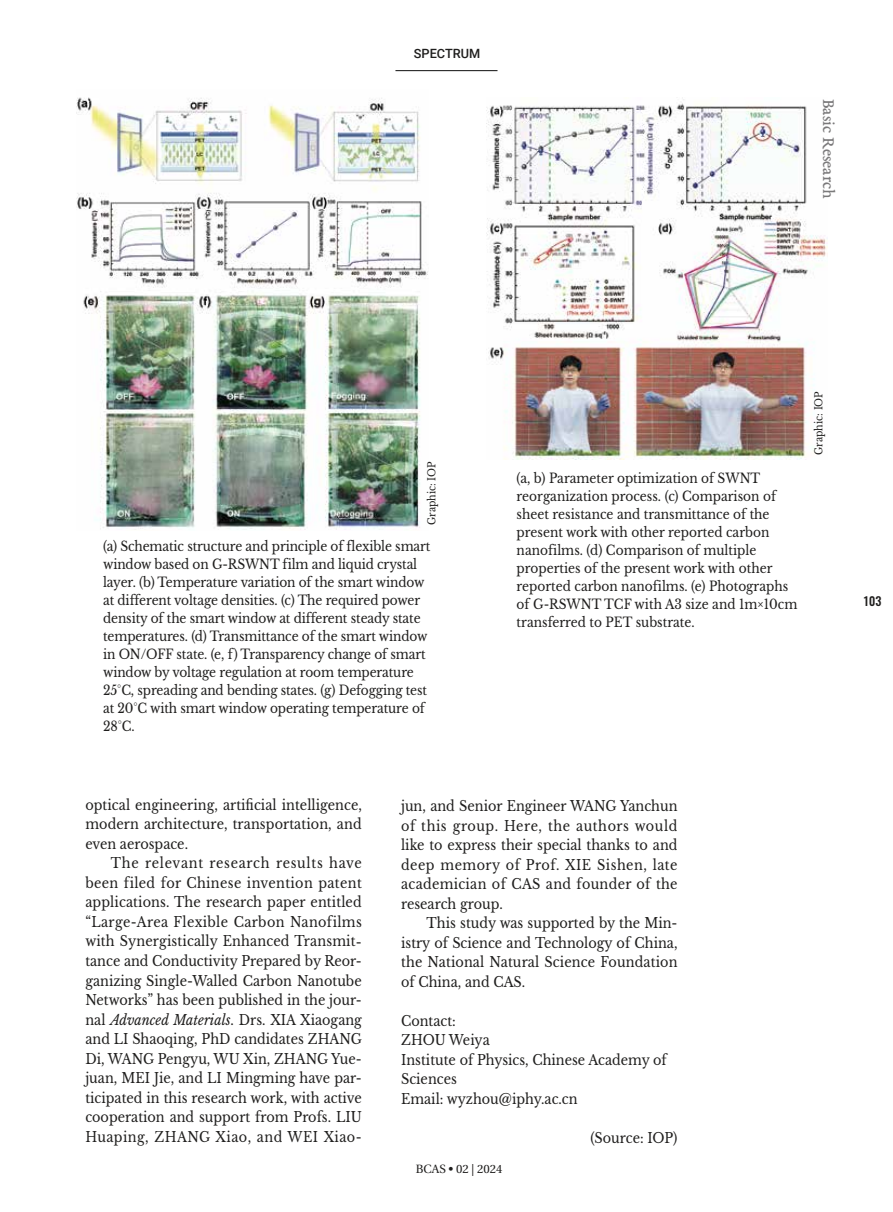
<style>
.page{position:relative;width:893px;height:1212px;background:#fff}
.page>*{position:absolute;margin:0;border:0;box-sizing:border-box;transform-origin:0 0}
.t1{font:18px "EB Garamond 08";color:#7b7a7b}
.t2{font:14.25px/19.5px "Libre Baskerville";color:#1f1e1d;text-align:justify;scale:.9 1}
.t3{font:13.5px/18px "Libre Baskerville";letter-spacing:-.01em;color:#1f1e1d;scale:.9 1}
.t4{font:500 12.75px "Roboto";color:#1f1e1d}
.t5{font:12px "Linguistics Pro";color:#1f1e1d}
.t6{font:500 12px "Oswald";color:#1f1e1d}
.t7{font:10.5px "Libre Baskerville";color:#1f1e1d;scale:.9 1}
.s1{font-style:italic}
</style>
<div class="page">
<hr style="left:395px;top:70px;width:102px;height:1px;background:#000">
<img style="left:77px;top:97px;width:351px;height:433px">
<img style="left:486px;top:97px;width:341px;height:362px">
<p class="t4" style="left:414px;top:44px;width:68px">SPECTRUM</p>
<p class="t1" style="left:841px;top:99px;width:101px;rotate:90deg">Basic Research</p>
<p class="t7" style="left:425px;top:525px;width:72px;rotate:-90deg">Graphic: IOP</p>
<p class="t3" style="left:103px;top:537px;width:365px">(a) Schematic structure and principle of flexible smart window based on G-RSWNT film and liquid crystal layer. (b) Temperature variation of the smart window at different voltage densities. (c) The required power density of the smart window at different steady state temperatures. (d) Transmittance of the smart window in ON/OFF state. (e, f) Transparency change of smart window by voltage regulation at room temperature 25°C, spreading and bending states. (g) Defogging test at 20°C with smart window operating temperature of 28°C.</p>
<p class="t3" style="left:517px;top:469px;width:313px">(a, b) Parameter optimization of SWNT reorganization process. (c) Comparison of sheet resistance and transmittance of the present work with other reported carbon nanofilms. (d) Comparison of multiple properties of the present work with other reported carbon nanofilms. (e) Photographs of G-RSWNT TCF with A3 size and 1m×10cm transferred to PET substrate.</p>
<p class="t7" style="left:812px;top:455px;width:72px;rotate:-90deg">Graphic: IOP</p>
<p class="t2" style="left:85px;top:795px;width:309px">optical engineering, artificial intelligence, modern architecture, transportation, and even aerospace.</p>
<p class="t2" style="left:85px;top:853px;width:309px;text-indent:26px">The relevant research results have been filed for Chinese invention patent applications. The research paper entitled “Large-Area Flexible Carbon Nanofilms with Synergistically Enhanced Transmit&shy;tance and Conductivity Prepared by Reor&shy;ganizing Single-Walled Carbon Nanotube Networks” has been published in the jour&shy;nal <span class="s1">Advanced Materials</span>. Drs. XIA Xiaogang and LI Shaoqing, PhD candidates ZHANG Di, WANG Pengyu, WU Xin, ZHANG Yue&shy;juan, MEI Jie, and LI Mingming have par&shy;ticipated in this research work, with active cooperation and support from Profs. LIU Huaping, ZHANG Xiao, and WEI Xiao-</p>
<p class="t2" style="left:401px;top:796px;width:309px">jun, and Senior Engineer WANG Yanchun of this group. Here, the authors would like to express their special thanks to and deep memory of Prof. XIE Sishen, late academician of CAS and founder of the research group.</p>
<p class="t2" style="left:401px;top:913px;width:309px;text-indent:26px">This study was supported by the Min&shy;istry of Science and Technology of China, the National Natural Science Foundation of China, and CAS.</p>
<p class="t2" style="left:401px;top:1011px;width:297px;text-align:left">Contact:<br>ZHOU Weiya<br>Institute of Physics, Chinese Academy of<br>Sciences<br>Email: wyzhou@iphy.ac.cn</p>
<p class="t2" style="left:590px;top:1128px;width:98px">(Source: IOP)</p>
<p class="t5" style="left:416px;top:1159px;width:88px">BCAS • 02 | 2024</p>
<p class="t6" style="left:863px;top:592px;width:20px">103</p>
</div>
